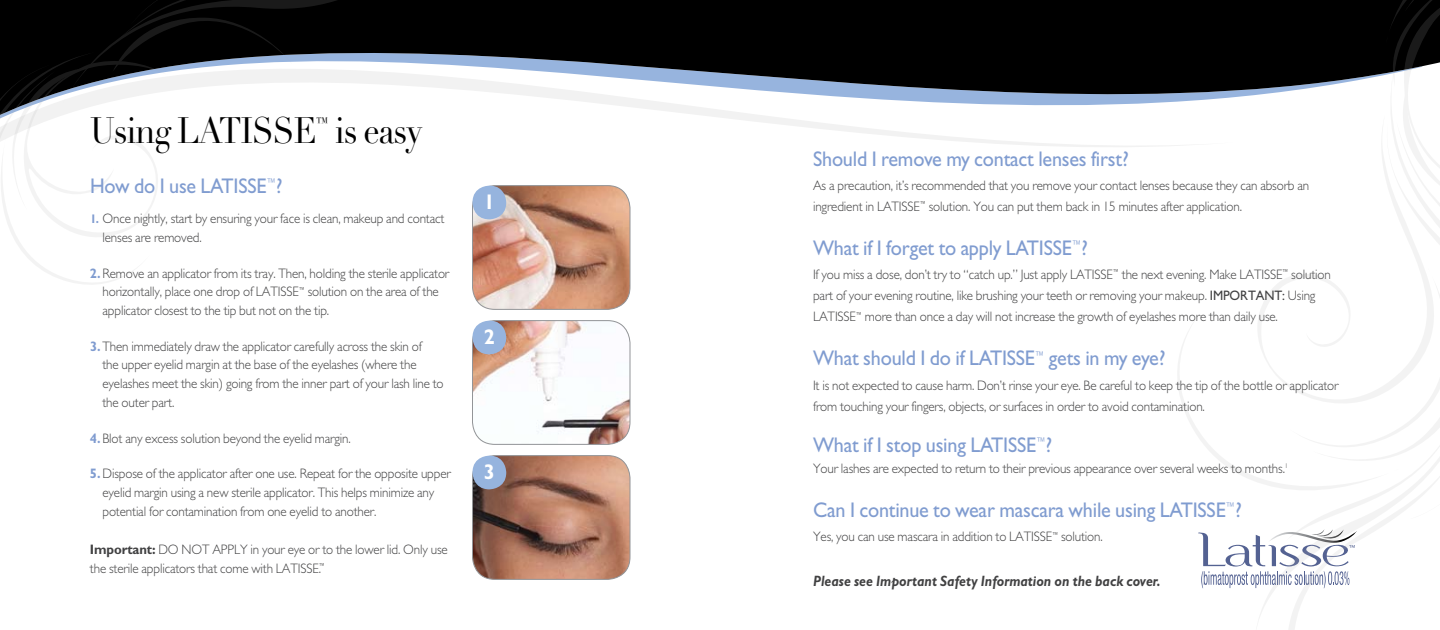
<style>
.page{position:relative;width:1440px;height:630px;background:#fff}
.page>*{position:absolute;margin:0;border:0;box-sizing:border-box;transform-origin:0 0}
.t1{font:36.25px "Didot LT Std";letter-spacing:-.03em;color:#000;scale:.9 1}
.t2{font:21.25px "Gill Sans Std";letter-spacing:-.01em;color:#809cd0;scale:.95 1}
.t3{font:700 21.25px "Gill Sans Std";color:#fff;scale:.95 1}
.t4{font:italic 700 15px "Gill Sans Std";color:#414142;scale:.9 1}
.t5{font:15px "Didot LT Std";color:#000;scale:.9 1}
.t6{font:300 13.75px/18.8px "Gill Sans Std";letter-spacing:-.01em;color:#414142;scale:.95 1}
.s1{font-weight:700;font-size:12.5px;color:#809cd0}
.s2{font-weight:700;color:#809cd0}
.s3{font-weight:700}
.s4{font-weight:400}
</style>
<div class="page">
<svg style="left:360px;top:0;width:991px;height:147px;fill:#000"></svg>
<svg style="left:1298px;top:53px;width:53px;height:43px;fill:#000"></svg>
<svg style="left:1198px;top:431px;width:13px;height:157px"></svg>
<svg style="left:1211px;top:429px;width:229px;height:201px"></svg>
<svg style="left:1240px;top:96px;width:200px;height:333px"></svg>
<svg style="left:1351px;top:0;width:89px;height:292px"></svg>
<svg style="left:1125px;top:0;width:27px;height:147px"></svg>
<svg style="left:0;top:0;width:360px;height:284px"></svg>
<img style="left:472px;top:186px;width:158px;height:123px">
<div style="left:472px;top:185px;width:158px;height:125px;border:1px solid #939598;border-radius:22px"></div>
<img style="left:472px;top:321px;width:158px;height:123px">
<div style="left:472px;top:320px;width:158px;height:125px;border:1px solid #939598;border-radius:22px"></div>
<img style="left:472px;top:456px;width:158px;height:123px">
<div style="left:472px;top:455px;width:158px;height:125px;border:1px solid #939598;border-radius:22px"></div>
<div style="left:472px;top:186px;width:34px;height:33px;background:#96b4de;border-radius:50%"></div>
<div style="left:472px;top:321px;width:34px;height:33px;background:#96b4de;border-radius:50%"></div>
<div style="left:472px;top:456px;width:34px;height:33px;background:#96b4de;border-radius:50%"></div>
<h1 class="t1" style="left:90px;top:109px;width:253px">Using LATISSE</h1>
<p class="t5" style="left:316px;top:114px;width:16px">™</p>
<h1 class="t1" style="left:335px;top:109px;width:98px">is easy</h1>
<h2 class="t2" style="left:90px;top:174px;width:204px">How do I use LATISSE<sup>™</sup>?</h2>
<p class="t6" style="left:102px;top:209px;width:362px;text-indent:-12px"><span class="s1">1.</span> Once nightly, start by ensuring your face is clean, makeup and contact lenses are removed.</p>
<p class="t6" style="left:102px;top:264px;width:367px;text-indent:-13px"><span class="s2">2.</span> Remove an applicator from its tray. Then, holding the sterile applicator horizontally, place one drop of LATISSE<sup>™</sup> solution on the area of the applicator closest to the tip but not on the tip.</p>
<p class="t6" style="left:102px;top:337px;width:361px;text-indent:-12px"><span class="s2">3.</span> Then immediately draw the applicator carefully across the skin of<br>the upper eyelid margin at the base of the eyelashes (where the eyelashes meet the skin) going from the inner part of your lash line to the outer part.</p>
<p class="t6" style="left:90px;top:429px;width:276px"><span class="s2">4.</span> Blot any excess solution beyond the eyelid margin.</p>
<p class="t6" style="left:102px;top:464px;width:368px;text-indent:-13px"><span class="s2">5.</span>Dispose of the applicator after one use. Repeat for the opposite upper eyelid margin using a new sterile applicator. This helps minimize any potential for contamination from one eyelid to another.</p>
<p class="t6" style="left:90px;top:540px;width:378px"><span class="s3">Important:</span> DO NOT APPLY in your eye or to the lower lid. Only use the sterile applicators that come with LATISSE.<sup>™</sup></p>
<h2 class="t3" style="left:484px;top:189px;width:13px">1</h2>
<h2 class="t3" style="left:484px;top:324px;width:13px">2</h2>
<h2 class="t3" style="left:484px;top:459px;width:13px">3</h2>
<h2 class="t2" style="left:813px;top:146px;width:334px">Should I remove my contact lenses first?</h2>
<p class="t6" style="left:813px;top:175px;width:524px;line-height:21.2px">As a precaution, it’s recommended that you remove your contact lenses because they can absorb an ingredient in LATISSE<sup>™</sup> solution. You can put them back in 15 minutes after application.</p>
<h2 class="t2" style="left:813px;top:236px;width:291px">What if I forget to apply LATISSE<sup>™</sup>?</h2>
<p class="t6" style="left:813px;top:264px;width:547px;line-height:21.2px">If you miss a dose, don’t try to “catch up.” Just apply LATISSE<sup>™</sup> the next evening. Make LATISSE<sup>™</sup> solution part of your evening routine, like brushing your teeth or removing your makeup. <span class="s4">IMPORTANT:</span> Using<br>LATISSE<sup>™</sup> more than once a day will not increase the growth of eyelashes more than daily use.</p>
<h2 class="t2" style="left:813px;top:346px;width:372px">What should I do if LATISSE<sup>™</sup> gets in my eye?</h2>
<p class="t6" style="left:813px;top:374px;width:555px;line-height:21.2px">It is not expected to cause harm. Don’t rinse your eye. Be careful to keep the tip of the bottle or applicator from touching your fingers, objects, or surfaces in order to avoid contamination.</p>
<h2 class="t2" style="left:813px;top:433px;width:253px">What if I stop using LATISSE<sup>™</sup>?</h2>
<p class="t6" style="left:813px;top:459px;width:502px">Your lashes are expected to return to their previous appearance over several weeks to months.<sup>1</sup></p>
<h2 class="t2" style="left:813px;top:498px;width:453px">Can I continue to wear mascara while using LATISSE<sup>™</sup>?</h2>
<p class="t6" style="left:813px;top:528px;width:307px">Yes, you can use mascara in addition to LATISSE<sup>™</sup> solution.</p>
<p class="t4" style="left:813px;top:572px;width:388px">Please see Important Safety Information on the back cover.</p>
</div>
